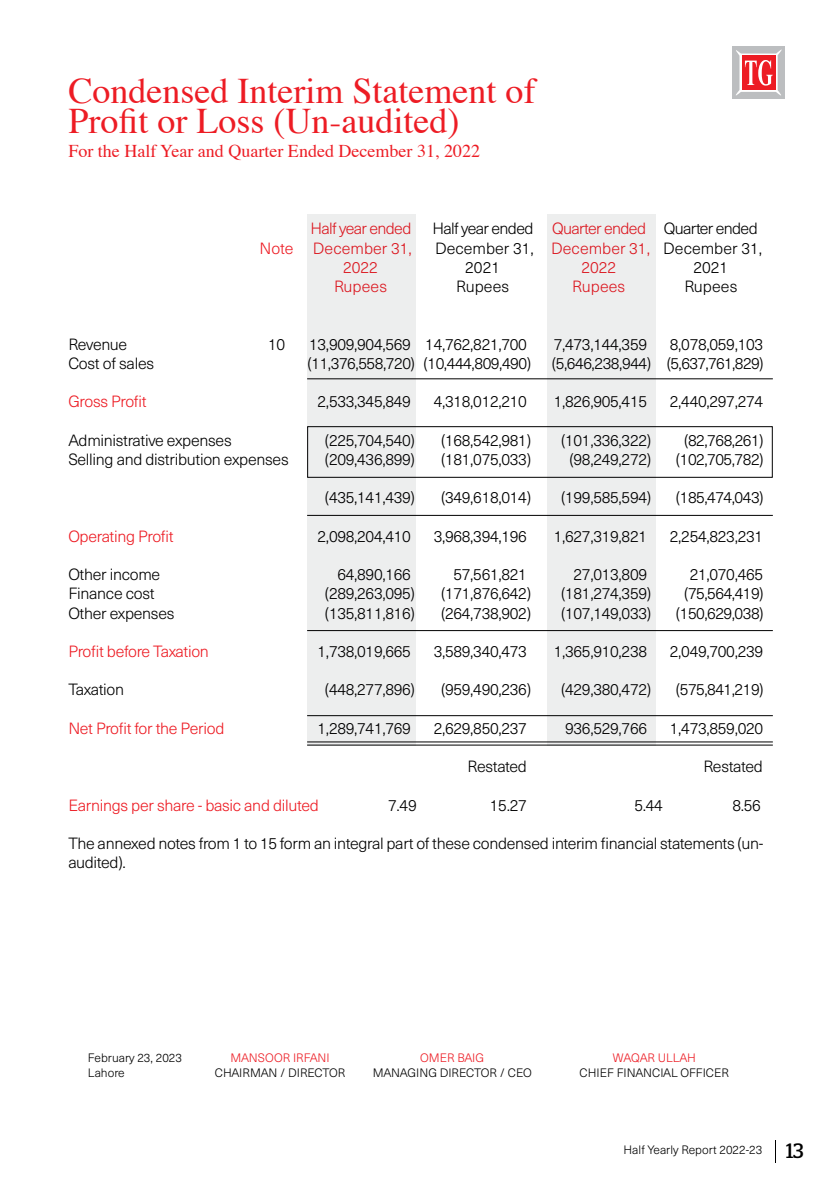
<style>
.page{position:relative;width:834px;height:1191px;background:#fff}
.page>*{position:absolute;margin:0;border:0;box-sizing:border-box;transform-origin:0 0}
.t1{font:36px/30px "Times";color:#ed1c24}
.t2{font:18px "Times";color:#ed1c24}
.t3{font:300 16px/19.2px "Neue Haas Unica";letter-spacing:-.02em;color:#000}
.t4{font:300 16px "Neue Haas Unica";letter-spacing:-.02em;color:#ed1c24}
.t5{font:300 16px "Neue Haas Unica";letter-spacing:-.04em;color:#000}
.t6{font:300 16px "Neue Haas Unica";letter-spacing:.005em;color:#000}
.t7{font:300 16px "Neue Haas Unica";color:#ed1c24}
.t8{font:300 16px "Neue Haas Unica";letter-spacing:-.04em;color:#ed1c24}
.t9{font:300 12px "Neue Haas Unica";color:#000}
.t10{font:300 12px "Neue Haas Unica";color:#ed1c24}
.s1{color:#ed1c24}
.s2{font-family:"Stag";font-weight:400;font-size:20.8px}
</style>
<div class="page">
<div style="left:732px;top:47px;width:52px;height:52px;background:#bcbec0"></div>
<svg style="left:736px;top:49px;width:46px;height:47px"></svg>
<div style="left:307px;top:214px;width:109px;height:531px;background:#edeeee"></div>
<div style="left:547px;top:214px;width:108px;height:531px;background:#edeeee"></div>
<div style="left:307px;top:426px;width:465px;height:52px;border:1px solid #000"></div>
<hr style="left:307px;top:378px;width:465px;height:1px;background:#000">
<hr style="left:307px;top:515px;width:465px;height:1px;background:#000">
<hr style="left:307px;top:630px;width:465px;height:1px;background:#000">
<hr style="left:307px;top:715px;width:465px;height:1px;background:#000">
<hr style="left:307px;top:741px;width:465px;height:1px;background:#000">
<hr style="left:307px;top:744px;width:465px;height:1px;background:#000">
<h1 class="t1" style="left:68px;top:79px;width:468px">Condensed Interim Statement of<br>Profit or Loss (Un-audited)</h1>
<p class="t2" style="left:68px;top:144px;width:413px">For the Half Year and Quarter Ended December 31, 2022</p>
<p class="t8" style="left:310px;top:222px;width:103px">Half year ended</p>
<p class="t5" style="left:432px;top:222px;width:327px">Half year ended <span class="s1">Quarter ended</span> Quarter ended</p>
<p class="t7" style="left:259px;top:242px;width:154px">Note December 31,</p>
<p class="t6" style="left:435px;top:242px;width:328px">December 31, <span class="s1">December 31,</span> December 31,</p>
<p class="t4" style="left:343px;top:261px;width:36px">2022</p>
<p class="t3" style="left:465px;top:259px;width:36px">2021</p>
<p class="t4" style="left:581px;top:261px;width:36px">2022</p>
<p class="t3" style="left:693px;top:259px;width:36px">2021</p>
<p class="t4" style="left:334px;top:280px;width:54px">Rupees</p>
<p class="t3" style="left:456px;top:278px;width:54px">Rupees</p>
<p class="t4" style="left:572px;top:280px;width:54px">Rupees</p>
<p class="t3" style="left:684px;top:278px;width:54px">Rupees</p>
<p class="t3" style="left:68px;top:336px;width:60px">Revenue</p>
<p class="t3" style="left:268px;top:336px;width:19px">10</p>
<p class="t3" style="left:309px;top:336px;width:219px">13,909,904,569 14,762,821,700</p>
<p class="t3" style="left:553px;top:336px;width:95px">7,473,144,359</p>
<p class="t3" style="left:669px;top:336px;width:95px">8,078,059,103</p>
<p class="t3" style="left:68px;top:355px;width:87px">Cost of sales</p>
<p class="t3" style="left:307px;top:355px;width:225px">(11,376,558,720) (10,444,809,490)</p>
<p class="t3" style="left:552px;top:355px;width:213px">(5,646,238,944) (5,637,761,829)</p>
<p class="t4" style="left:68px;top:395px;width:80px">Gross Profit</p>
<p class="t3" style="left:317px;top:394px;width:95px">2,533,345,849</p>
<p class="t3" style="left:433px;top:394px;width:95px">4,318,012,210</p>
<p class="t3" style="left:553px;top:394px;width:95px">1,826,905,415</p>
<p class="t3" style="left:669px;top:394px;width:95px">2,440,297,274</p>
<p class="t3" style="left:68px;top:432px;width:165px">Administrative expenses</p>
<p class="t3" style="left:325px;top:432px;width:91px">(225,704,540)</p>
<p class="t3" style="left:441px;top:432px;width:91px">(168,542,981)</p>
<p class="t3" style="left:561px;top:432px;width:91px">(101,336,322)</p>
<p class="t3" style="left:684px;top:432px;width:81px">(82,768,261)</p>
<p class="t3" style="left:68px;top:451px;width:222px">Selling and distribution expenses</p>
<p class="t3" style="left:325px;top:451px;width:91px">(209,436,899)</p>
<p class="t3" style="left:441px;top:451px;width:91px">(181,075,033)</p>
<p class="t3" style="left:569px;top:451px;width:83px">(98,249,272)</p>
<p class="t3" style="left:675px;top:451px;width:89px">(102,705,782)</p>
<p class="t3" style="left:325px;top:490px;width:91px">(435,141,439)</p>
<p class="t3" style="left:441px;top:490px;width:91px">(349,618,014)</p>
<p class="t3" style="left:561px;top:490px;width:91px">(199,585,594)</p>
<p class="t3" style="left:675px;top:490px;width:89px">(185,474,043)</p>
<p class="t4" style="left:68px;top:530px;width:107px">Operating Profit</p>
<p class="t3" style="left:317px;top:528px;width:95px">2,098,204,410</p>
<p class="t3" style="left:433px;top:528px;width:95px">3,968,394,196</p>
<p class="t3" style="left:553px;top:528px;width:95px">1,627,319,821</p>
<p class="t3" style="left:669px;top:528px;width:95px">2,254,823,231</p>
<p class="t3" style="left:68px;top:566px;width:93px">Other income</p>
<p class="t3" style="left:337px;top:566px;width:75px">64,890,166</p>
<p class="t3" style="left:453px;top:566px;width:75px">57,561,821</p>
<p class="t3" style="left:573px;top:566px;width:75px">27,013,809</p>
<p class="t3" style="left:689px;top:566px;width:75px">21,070,465</p>
<p class="t3" style="left:68px;top:586px;width:88px">Finance cost</p>
<p class="t3" style="left:325px;top:586px;width:91px">(289,263,095)</p>
<p class="t3" style="left:441px;top:586px;width:91px">(171,876,642)</p>
<p class="t3" style="left:561px;top:586px;width:91px">(181,274,359)</p>
<p class="t3" style="left:684px;top:586px;width:81px">(75,564,419)</p>
<p class="t3" style="left:68px;top:605px;width:108px">Other expenses</p>
<p class="t3" style="left:325px;top:605px;width:91px">(135,811,816)</p>
<p class="t3" style="left:441px;top:605px;width:91px">(264,738,902)</p>
<p class="t3" style="left:561px;top:605px;width:91px">(107,149,033)</p>
<p class="t3" style="left:675px;top:605px;width:89px">(150,629,038)</p>
<p class="t4" style="left:68px;top:645px;width:142px">Profit before Taxation</p>
<p class="t3" style="left:317px;top:643px;width:95px">1,738,019,665</p>
<p class="t3" style="left:433px;top:643px;width:95px">3,589,340,473</p>
<p class="t3" style="left:553px;top:643px;width:95px">1,365,910,238</p>
<p class="t3" style="left:669px;top:643px;width:95px">2,049,700,239</p>
<p class="t3" style="left:68px;top:682px;width:57px">Taxation</p>
<p class="t3" style="left:325px;top:682px;width:91px">(448,277,896)</p>
<p class="t3" style="left:441px;top:682px;width:91px">(959,490,236)</p>
<p class="t3" style="left:561px;top:682px;width:91px">(429,380,472)</p>
<p class="t3" style="left:675px;top:682px;width:89px">(575,841,219)</p>
<p class="t4" style="left:68px;top:722px;width:157px">Net Profit for the Period</p>
<p class="t3" style="left:317px;top:720px;width:95px">1,289,741,769</p>
<p class="t3" style="left:433px;top:720px;width:95px">2,629,850,237</p>
<p class="t3" style="left:565px;top:720px;width:83px">936,529,766</p>
<p class="t3" style="left:669px;top:720px;width:95px">1,473,859,020</p>
<p class="t3" style="left:467px;top:758px;width:61px">Restated</p>
<p class="t3" style="left:703px;top:758px;width:61px">Restated</p>
<p class="t4" style="left:68px;top:798px;width:252px">Earnings per share - basic and diluted</p>
<p class="t3" style="left:388px;top:797px;width:30px">7.49</p>
<p class="t3" style="left:490px;top:797px;width:38px">15.27</p>
<p class="t3" style="left:634px;top:797px;width:30px">5.44</p>
<p class="t3" style="left:732px;top:797px;width:30px">8.56</p>
<p class="t3" style="left:68px;top:835px;width:696px">The annexed notes from 1 to 15 form an integral part of these condensed interim financial statements (un&shy;audited).</p>
<p class="t9" style="left:88px;top:1053px;width:95px">February 23, 2023</p>
<p class="t10" style="left:230px;top:1053px;width:101px">MANSOOR IRFANI</p>
<p class="t10" style="left:420px;top:1053px;width:65px">OMER BAIG</p>
<p class="t10" style="left:612px;top:1053px;width:85px">WAQAR ULLAH</p>
<p class="t9" style="left:88px;top:1067px;width:38px">Lahore</p>
<p class="t9" style="left:215px;top:1067px;width:132px">CHAIRMAN / DIRECTOR</p>
<p class="t9" style="left:372px;top:1067px;width:160px">MANAGING DIRECTOR / CEO</p>
<p class="t9" style="left:579px;top:1067px;width:151px">CHIEF FINANCIAL OFFICER</p>
<p class="t9" style="left:623px;top:1145px;width:181px">Half Yearly Report 2022-23 <span class="s2">13</span></p>
</div>
